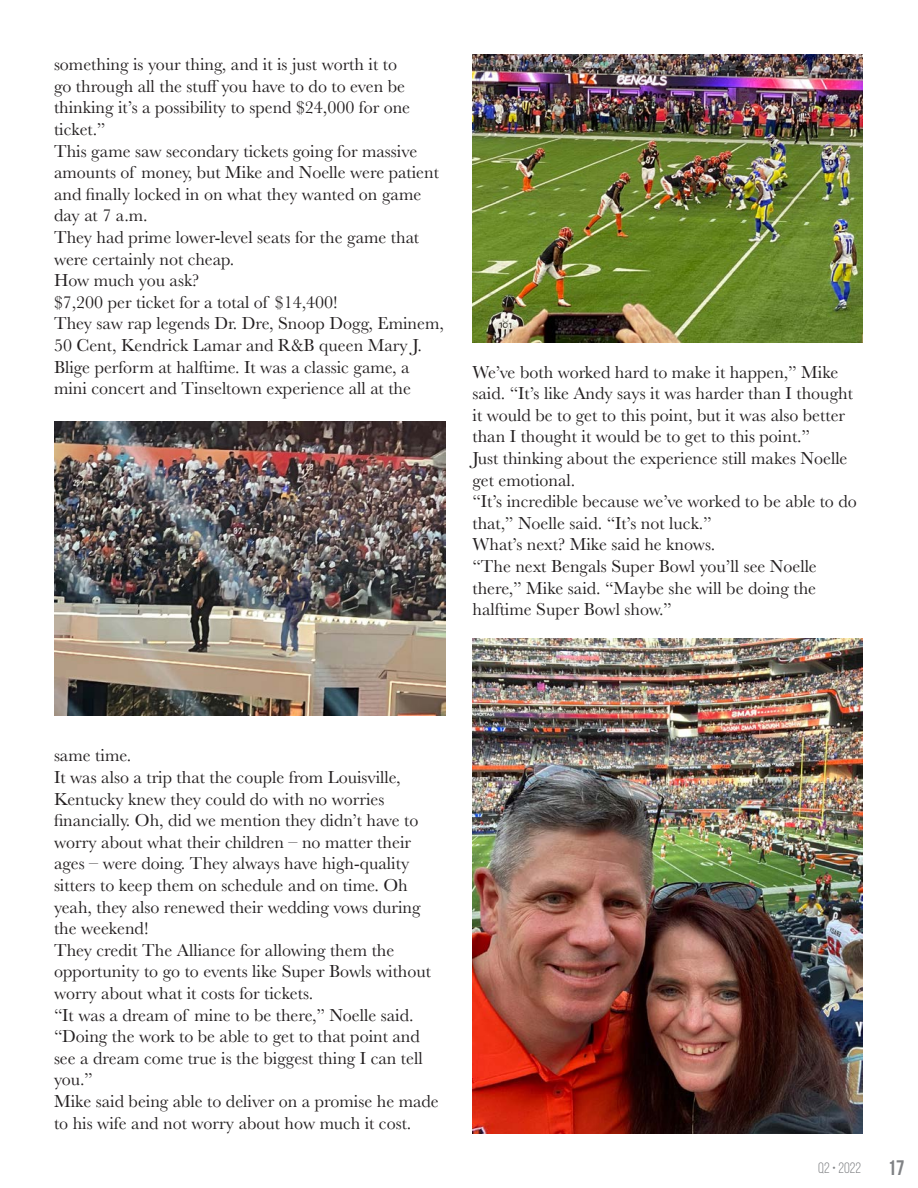
<style>
.page{position:relative;width:918px;height:1188px;background:#fff}
.page>*{position:absolute;margin:0;border:0;box-sizing:border-box;transform-origin:0 0}
.t1{font:700 21px "Bebas Neue";color:#808285}
.t2{font:18px/21.6px "Baskerville";color:#231f20}
.t3{font:15px "Bebas Neue";color:#808285}
</style>
<div class="page">
<img style="left:472px;top:54px;width:390px;height:289px">
<img style="left:54px;top:422px;width:392px;height:293px">
<img style="left:472px;top:639px;width:390px;height:495px">
<p class="t2" style="left:54px;top:54px;width:358px">something is your thing, and it is just worth it to go through all the stuff you have to do to even be thinking it’s a possibility to spend $24,000 for one ticket.”</p>
<p class="t2" style="left:54px;top:140px;width:386px">This game saw secondary tickets going for massive amounts of money, but Mike and Noelle were patient and finally locked in on what they wanted on game day at 7 a.m.</p>
<p class="t2" style="left:54px;top:227px;width:367px">They had prime lower-level seats for the game that were certainly not cheap.</p>
<p class="t2" style="left:54px;top:270px;width:147px">How much you ask?</p>
<p class="t2" style="left:54px;top:291px;width:285px">$7,200 per ticket for a total of $14,400!</p>
<p class="t2" style="left:54px;top:313px;width:392px">They saw rap legends Dr. Dre, Snoop Dogg, Eminem, 50 Cent, Kendrick Lamar and R&amp;B queen Mary J.<br>Blige perform at halftime. It was a classic game, a mini concert and Tinseltown experience all at the</p>
<p class="t2" style="left:472px;top:361px;width:382px">We’ve both worked hard to make it happen,” Mike said. “It’s like Andy says it was harder than I thought it would be to get to this point, but it was also better than I thought it would be to get to this point.”</p>
<p class="t2" style="left:472px;top:448px;width:377px">Just thinking about the experience still makes Noelle get emotional.</p>
<p class="t2" style="left:472px;top:491px;width:386px">“It’s incredible because we’ve worked to be able to do that,” Noelle said. “It’s not luck.”</p>
<p class="t2" style="left:472px;top:534px;width:244px">What’s next? Mike said he knows.</p>
<p class="t2" style="left:472px;top:556px;width:346px;text-align:justify">“The next Bengals Super Bowl you’ll see Noelle there,” Mike said. “Maybe she will be doing the halftime Super Bowl show.”</p>
<p class="t2" style="left:54px;top:745px;width:79px">same time.</p>
<p class="t2" style="left:54px;top:767px;width:368px">It was also a trip that the couple from Louisville, Kentucky knew they could do with no worries financially. Oh, did we mention they didn’t have to worry about what their children – no matter their ages – were doing. They always have high-quality sitters to keep them on schedule and on time. Oh yeah, they also renewed their wedding vows during the weekend!</p>
<p class="t2" style="left:54px;top:939px;width:379px">They credit The Alliance for allowing them the opportunity to go to events like Super Bowls without worry about what it costs for tickets.</p>
<p class="t2" style="left:54px;top:1004px;width:370px">“It was a dream of mine to be there,” Noelle said. “Doing the work to be able to get to that point and see a dream come true is the biggest thing I can tell you.”</p>
<p class="t2" style="left:54px;top:1091px;width:386px">Mike said being able to deliver on a promise he made to his wife and not worry about how much it cost.</p>
<p class="t3" style="left:818px;top:1159px;width:45px">Q2 • 2022</p>
<p class="t1" style="left:888px;top:1156px;width:18px">17</p>
</div>
